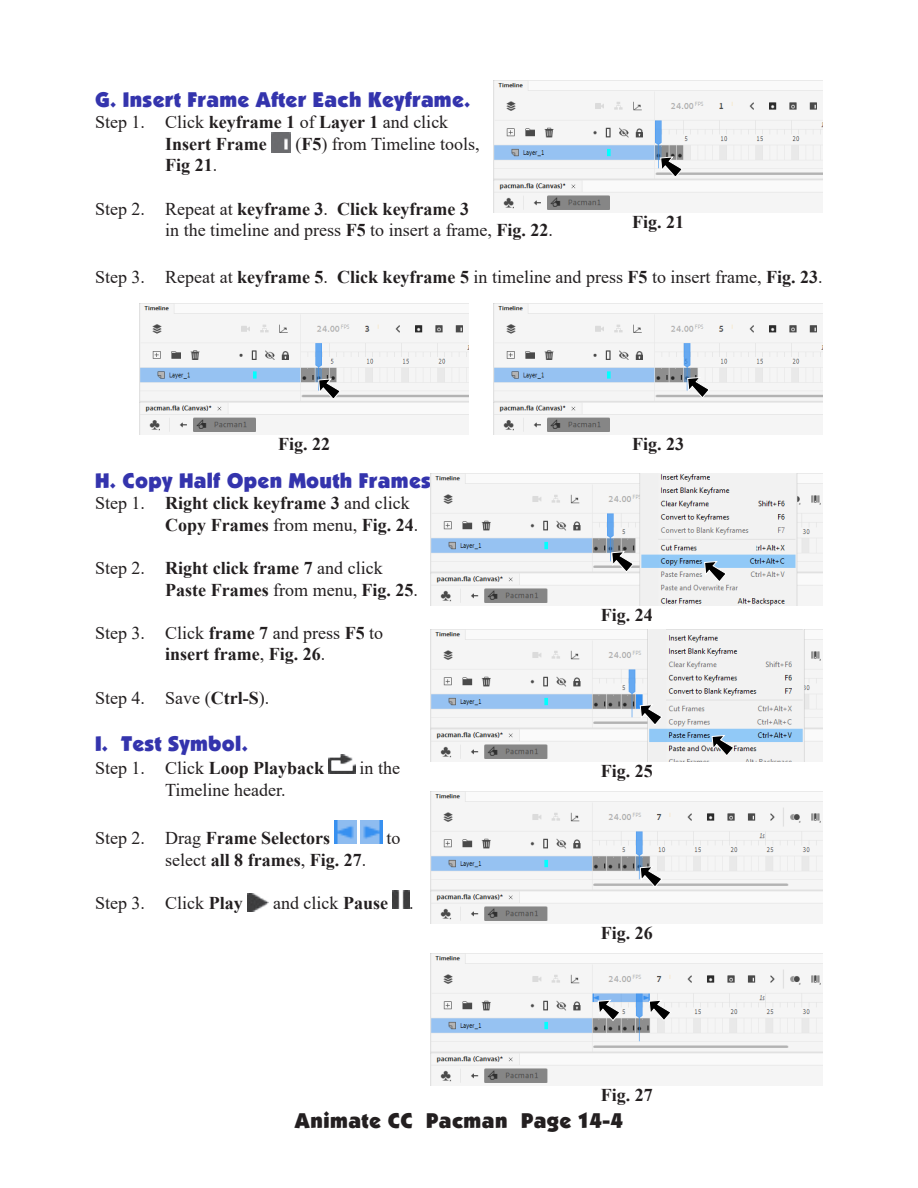
<style>
.page{position:relative;width:918px;height:1188px;background:#fff}
.page>*{position:absolute;margin:0;border:0;box-sizing:border-box;transform-origin:0 0}
.Subhead_1{font:21px "Boulder";letter-spacing:.015em;color:#3434ad}
.t1{font:21px "Boulder";letter-spacing:.025em;color:#231f20}
.Body_text{font:700 18px/21.6px "Times New Roman";color:#231f20}
.Body_text-2{font:18px/21.6px "Times New Roman";color:#231f20}
.Figure_Number{font:700 18px "Times New Roman";color:#231f20}
.s1{font-weight:400}
.s2{font-weight:700}
</style>
<div class="page">
<img style="left:271px;top:133px;width:20px;height:20px">
<img style="left:329px;top:754px;width:26px;height:20px">
<img style="left:335px;top:821px;width:21px;height:23px">
<img style="left:361px;top:821px;width:21px;height:23px">
<img style="left:247px;top:894px;width:22px;height:18px">
<img style="left:393px;top:891px;width:16px;height:18px">
<img style="left:494px;top:81px;width:329px;height:132px">
<svg style="left:660px;top:156px;width:23px;height:22px"></svg>
<img style="left:494px;top:303px;width:329px;height:132px">
<svg style="left:687px;top:377px;width:23px;height:21px"></svg>
<img style="left:140px;top:303px;width:329px;height:132px">
<svg style="left:318px;top:378px;width:23px;height:22px"></svg>
<img style="left:431px;top:474px;width:392px;height:132px">
<svg style="left:611px;top:551px;width:23px;height:22px"></svg>
<svg style="left:704px;top:561px;width:23px;height:21px"></svg>
<img style="left:431px;top:630px;width:392px;height:132px">
<svg style="left:640px;top:704px;width:23px;height:22px"></svg>
<svg style="left:712px;top:735px;width:22px;height:21px"></svg>
<img style="left:431px;top:792px;width:392px;height:132px">
<svg style="left:640px;top:866px;width:23px;height:22px"></svg>
<img style="left:431px;top:954px;width:392px;height:132px">
<svg style="left:649px;top:1000px;width:23px;height:21px"></svg>
<svg style="left:598px;top:1000px;width:23px;height:21px"></svg>
<p class="Subhead_1" style="left:95px;top:87px;width:377px">G. Insert Frame After Each Keyframe.</p>
<p class="Body_text" style="left:165px;top:111px;width:285px;text-indent:-70px"><span class="s1">Step 1. Click</span> keyframe 1 <span class="s1">of</span> Layer 1 <span class="s1">and click<br></span>Insert Frame</p>
<p class="Body_text-2" style="left:295px;top:132px;width:186px">(<span class="s2">F5</span>) from Timeline tools,</p>
<p class="Body_text" style="left:165px;top:154px;width:53px">Fig 21<span class="s1">.</span></p>
<p class="Body_text-2" style="left:165px;top:197px;width:389px;text-indent:-70px">Step 2. Repeat at <span class="s2">keyframe 3</span>. <span class="s2">Click keyframe 3<br></span>in the timeline and press <span class="s2">F5</span> to insert a frame, <span class="s2">Fig. 22</span>.</p>
<p class="Body_text-2" style="left:95px;top:266px;width:729px">Step 3. Repeat at <span class="s2">keyframe 5</span>. <span class="s2">Click keyframe 5</span> in timeline and press <span class="s2">F5</span> to insert frame, <span class="s2">Fig. 23</span>.</p>
<p class="Figure_Number" style="left:632px;top:209px;width:54px">Fig. 21</p>
<p class="Figure_Number" style="left:278px;top:431px;width:54px">Fig. 22</p>
<p class="Figure_Number" style="left:632px;top:431px;width:54px">Fig. 23</p>
<p class="Subhead_1" style="left:95px;top:468px;width:344px">H. Copy Half Open Mouth Frames.</p>
<p class="Body_text" style="left:165px;top:492px;width:254px;text-indent:-70px"><span class="s1">Step 1.</span> Right click keyframe 3 <span class="s1">and click<br></span>Copy Frames <span class="s1">from menu,</span> Fig. 24<span class="s1">.</span></p>
<p class="Body_text" style="left:165px;top:557px;width:254px;text-indent:-70px"><span class="s1">Step 2.</span> Right click frame 7 <span class="s1">and click<br></span>Paste Frames <span class="s1">from menu,</span> Fig. 25<span class="s1">.</span></p>
<p class="Body_text" style="left:165px;top:621px;width:219px;text-indent:-70px"><span class="s1">Step 3. Click</span> frame 7 <span class="s1">and press</span> F5 <span class="s1">to </span>insert frame<span class="s1">,</span> Fig. 26<span class="s1">.</span></p>
<p class="Body_text-2" style="left:95px;top:686px;width:176px">Step 4. Save (<span class="s2">Ctrl-S</span>).</p>
<p class="Subhead_1" style="left:95px;top:731px;width:155px">I. Test Symbol.</p>
<p class="Body_text" style="left:95px;top:757px;width:231px"><span class="s1">Step 1. Click</span> Loop Playback</p>
<p class="Body_text-2" style="left:360px;top:757px;width:42px">in the</p>
<p class="Body_text-2" style="left:165px;top:778px;width:122px">Timeline header.</p>
<p class="Body_text" style="left:95px;top:827px;width:237px"><span class="s1">Step 2. Drag</span> Frame Selectors</p>
<p class="Body_text-2" style="left:387px;top:827px;width:16px">to</p>
<p class="Body_text" style="left:165px;top:848px;width:202px"><span class="s1">select</span> all 8 frames<span class="s1">,</span> Fig. 27<span class="s1">.</span></p>
<p class="Body_text-2" style="left:95px;top:891px;width:149px">Step 3. Click <span class="s2">Play</span></p>
<p class="Body_text-2" style="left:273px;top:891px;width:142px">and click <span class="s2">Pause</span> .</p>
<p class="Figure_Number" style="left:601px;top:602px;width:54px">Fig. 24</p>
<p class="Figure_Number" style="left:601px;top:758px;width:54px">Fig. 25</p>
<p class="Figure_Number" style="left:601px;top:920px;width:54px">Fig. 26</p>
<p class="Figure_Number" style="left:601px;top:1082px;width:54px">Fig. 27</p>
<p class="t1" style="left:295px;top:1109px;width:330px">Animate CC Pacman Page 14-4</p>
</div>
